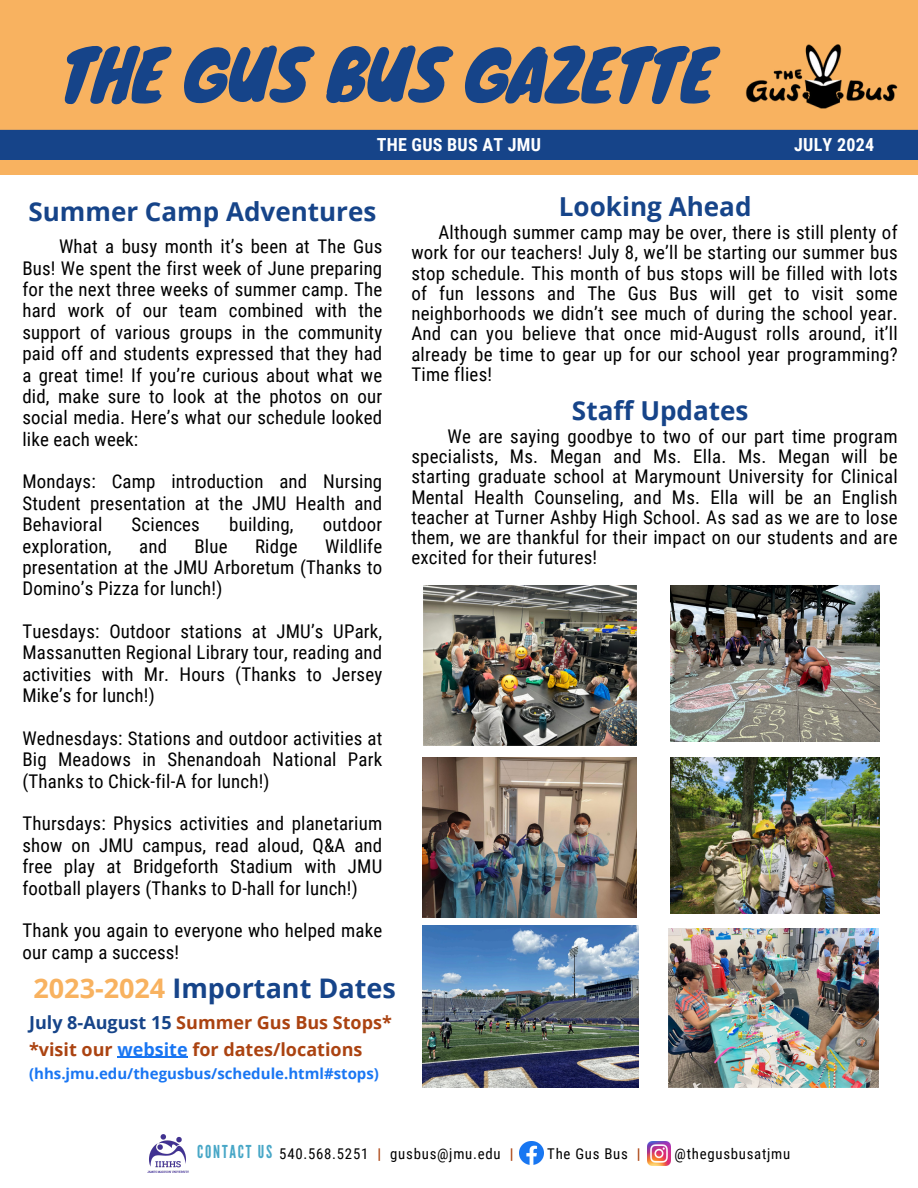
<style>
.page{position:relative;width:918px;height:1188px;background:#fff}
.page>*{position:absolute;margin:0;border:0;box-sizing:border-box;transform-origin:0 0}
.t1{font:67.5px "Knewave";letter-spacing:-.02em;color:#164489}
.t2{font:700 27px "Open Sans";color:#164489}
.t3{font:700 26.1px "Open Sans";color:#164489}
.t4{font:18.9px/21.3px "Roboto Condensed";letter-spacing:.01em;color:#000;text-align:justify}
.t5{font:700 18px/27px "Open Sans";color:#ab4311}
.t6{font:700 18px "Roboto Condensed";letter-spacing:.015em;color:#fff}
.t7{font:17.85px "League Gothic";letter-spacing:.1em;color:#48a7c7}
.t8{font:700 15px "Open Sans";color:#1976f3}
.t9{font:14.85px "Roboto Condensed";letter-spacing:.05em;color:#000}
.s1{color:#f8b260}
.s2{color:#164489}
.s3{color:#1976f3}
.s4{font-weight:700;color:#ab4311}
</style>
<div class="page">
<div style="left:0;top:0;width:918px;height:175px;background:#f8b260"></div>
<div style="left:0;top:130px;width:918px;height:30px;background:#164489"></div>
<img style="left:147px;top:1134px;width:42px;height:39px">
<img style="left:520px;top:1141px;width:23px;height:23px">
<img style="left:648px;top:1142px;width:23px;height:23px">
<img style="left:745px;top:44px;width:153px;height:65px">
<img style="left:423px;top:585px;width:213px;height:160px">
<img style="left:671px;top:585px;width:209px;height:157px">
<img style="left:423px;top:758px;width:214px;height:159px">
<img style="left:671px;top:758px;width:209px;height:156px">
<img style="left:668px;top:929px;width:211px;height:159px">
<img style="left:423px;top:926px;width:216px;height:162px">
<hr style="left:117px;top:1057px;width:71px;height:1px;background:#1976f3">
<h5 class="t1" style="left:60px;top:20px;width:657px">THE GUS BUS GAZETTE</h5>
<p class="t6" style="left:377px;top:134px;width:166px">THE GUS BUS AT JMU</p>
<h4 class="t6" style="left:794px;top:134px;width:81px">JULY 2024</h4>
<p class="t3" style="left:28px;top:193px;width:349px">Summer Camp Adventures</p>
<h5 class="t4" style="left:22px;top:236px;width:361px;text-indent:37px">What a busy month it’s been at The Gus Bus! We spent the first week of June preparing for the next three weeks of summer camp. The hard work of our team combined with the support of various groups in the community paid off and students expressed that they had a great time! If you’re curious about what we did, make sure to look at the photos on our social media. Here’s what our schedule looked like each week:</h5>
<p class="t4" style="left:22px;top:471px;width:361px">Mondays: Camp introduction and Nursing Student presentation at the JMU Health and Behavioral</p>
<p class="t4" style="left:132px;top:514px;width:70px">Sciences</p>
<p class="t4" style="left:229px;top:514px;width:66px">building,</p>
<p class="t4" style="left:323px;top:514px;width:61px">outdoor</p>
<p class="t4" style="left:22px;top:536px;width:361px;text-indent:303px">Wildlife presentation at the JMU Arboretum (Thanks to Domino’s Pizza for lunch!)</p>
<p class="t4" style="left:22px;top:621px;width:361px">Tuesdays: Outdoor stations at JMU’s UPark, Massanutten Regional Library tour, reading and activities with Mr. Hours (Thanks to Jersey Mike’s for lunch!)</p>
<p class="t4" style="left:22px;top:728px;width:361px">Wednesdays: Stations and outdoor activities at Big Meadows in Shenandoah National Park (Thanks to Chick-fil-A for lunch!)</p>
<p class="t4" style="left:22px;top:813px;width:361px">Thursdays: Physics activities and planetarium show on JMU campus, read aloud, Q&amp;A and free play at Bridgeforth Stadium with JMU football players (Thanks to D-hall for lunch!)</p>
<p class="t4" style="left:22px;top:920px;width:361px">Thank you again to everyone who helped make our camp a success!</p>
<p class="t4" style="left:22px;top:536px;width:91px">exploration,</p>
<p class="t4" style="left:139px;top:536px;width:29px">and</p>
<p class="t4" style="left:194px;top:536px;width:35px">Blue</p>
<p class="t4" style="left:255px;top:536px;width:44px">Ridge</p>
<h2 class="t2" style="left:34px;top:969px;width:364px"><span class="s1">2023-2024</span> Important Dates</h2>
<h6 class="t5" style="left:29px;top:1008px;width:364px"><span class="s2">July 8-August 15</span> Summer Gus Bus Stops* *visit our <span class="s3">website</span> for dates/locations</h6>
<h6 class="t8" style="left:29px;top:1063px;width:351px">(hhs.jmu.edu/thegusbus/schedule.html#stops)</h6>
<p class="t3" style="left:559px;top:188px;width:194px">Looking Ahead</p>
<p class="t4" style="left:411px;top:223px;width:488px;line-height:20.2px;text-indent:27px">Although summer camp may be over, there is still plenty of work for our teachers! July 8, we’ll be starting our summer bus stop schedule. This month of bus stops will be filled with lots of fun lessons and The Gus Bus will get to visit some neighborhoods we didn’t see much of during the school year.<br>And can you believe that once mid-August rolls around, it’ll already be time to gear up for our school year programming?<br>Time flies!</p>
<h3 class="t3" style="left:572px;top:392px;width:178px">Staff Updates</h3>
<p class="t4" style="left:411px;top:426px;width:488px;line-height:20.2px;text-indent:36px">We are saying goodbye to two of our part time program specialists, Ms. Megan and Ms. Ella. Ms. Megan will be starting graduate school at Marymount University for Clinical Mental Health Counseling, and Ms. Ella will be an English teacher at Turner Ashby High School. As sad as we are to lose them, we are thankful for their impact on our students and are excited for their futures!</p>
<h2 class="t7" style="left:197px;top:1141px;width:76px">CONTACT US</h2>
<h1 class="t9" style="left:279px;top:1145px;width:236px">540.568.5251 <span class="s4">|</span> gusbus@jmu.edu <span class="s4">|</span></h1>
<h1 class="t9" style="left:547px;top:1145px;width:95px">The Gus Bus <span class="s4">|</span></h1>
<h3 class="t9" style="left:675px;top:1145px;width:117px">@thegusbusatjmu</h3>
</div>
